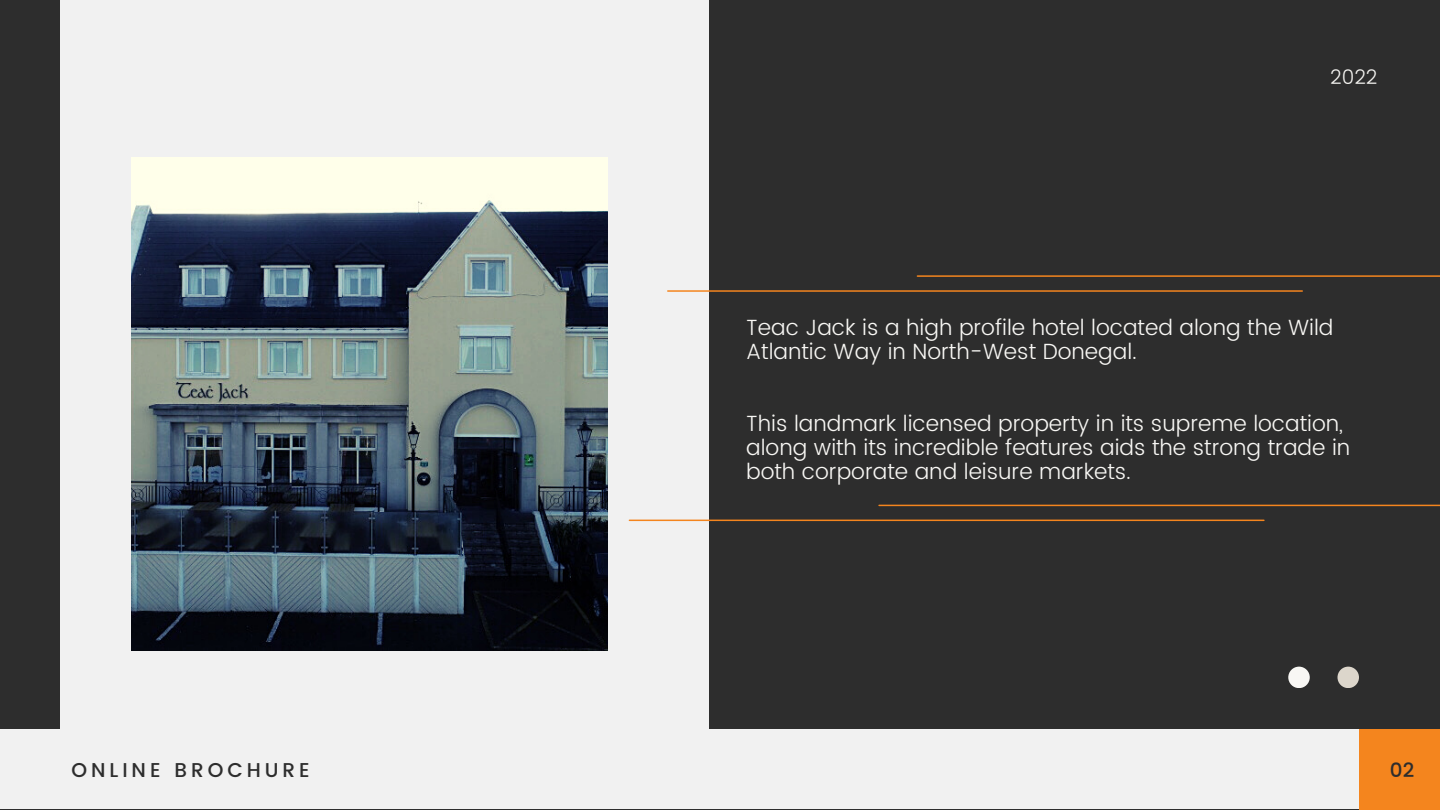
<style>
.page{position:relative;width:1440px;height:810px;background:#2d2d2d}
.page>*{position:absolute;margin:0;border:0;box-sizing:border-box;transform-origin:0 0}
.t1{font:300 22px/24px "Poppins";color:#f8f7f4}
.t2{font:500 20px "Poppins";letter-spacing:.2em;color:#2d2d2d}
.t3{font:300 20px "Poppins";color:#f8f7f4}
</style>
<div class="page">
<div style="left:60px;top:0;width:648px;height:808px;background:#f1f1f1"></div>
<img style="left:132px;top:157px;width:475px;height:494px">
<div style="left:0;top:729px;width:1440px;height:80px;background:#f1f1f1"></div>
<div style="left:1359px;top:729px;width:81px;height:81px;background:#f4851e"></div>
<hr style="left:668px;top:290px;width:634px;height:2px;background:#f4851e">
<hr style="left:629px;top:520px;width:635px;height:1px;background:#f4851e">
<hr style="left:917px;top:275px;width:523px;height:2px;background:#f4851e">
<hr style="left:879px;top:505px;width:561px;height:1px;background:#f4851e">
<div style="left:1337px;top:667px;width:22px;height:21px;background:#dcd6cb;border-radius:50%"></div>
<div style="left:1288px;top:667px;width:22px;height:21px;background:#f8f7f4;border-radius:50%"></div>
<p class="t3" style="left:1330px;top:65px;width:49px">2022</p>
<p class="t1" style="left:746px;top:315px;width:589px">Teac Jack is a high profile hotel located along the Wild<br>Atlantic Way in North-West Donegal.</p>
<p class="t1" style="left:746px;top:411px;width:606px">This landmark licensed property in its supreme location, along with its incredible features aids the strong trade in both corporate and leisure markets.</p>
<p class="t2" style="left:72px;top:758px;width:240px">ONLINE BROCHURE</p>
<p class="t2" style="left:1390px;top:758px;width:26px">02</p>
</div>
